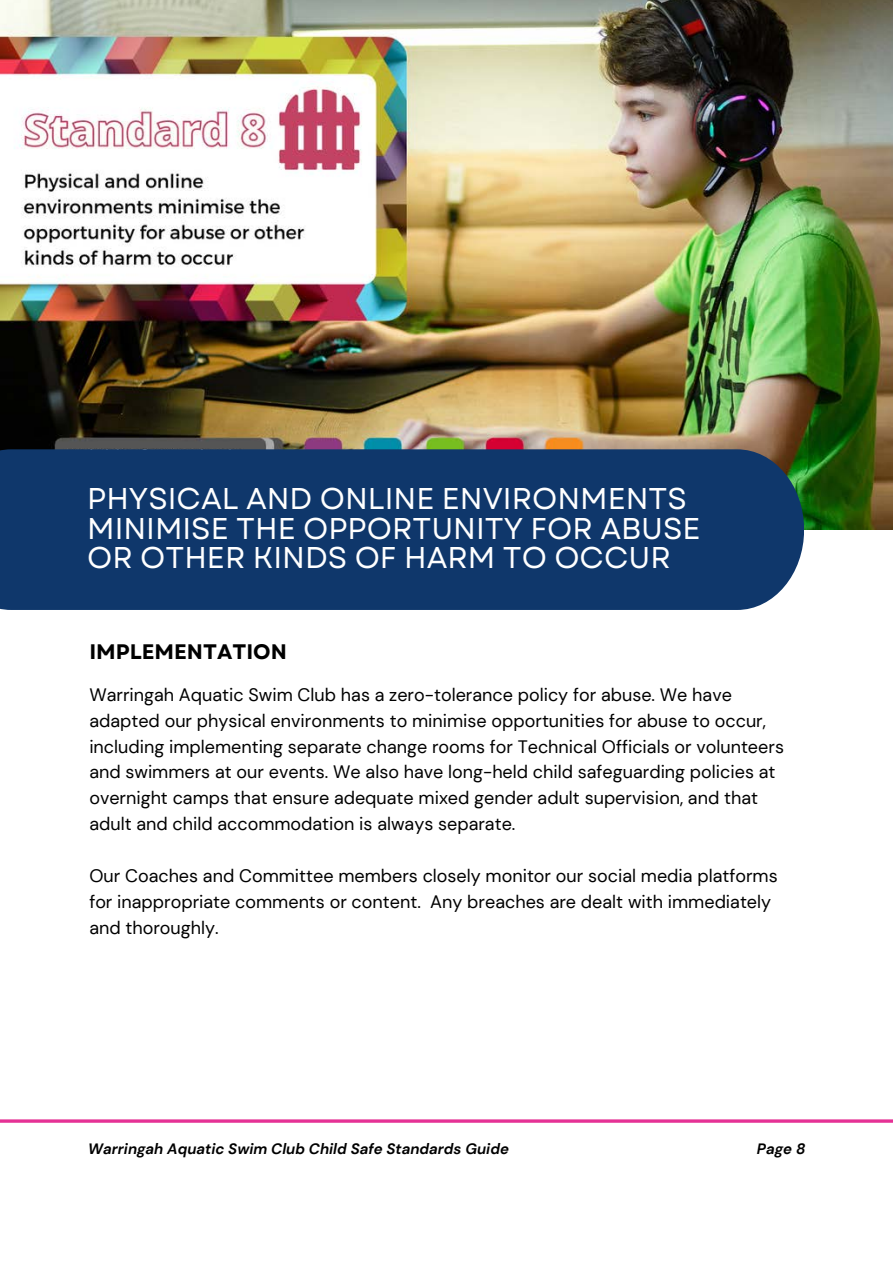
<style>
.page{position:relative;width:893px;height:1264px;background:#fff}
.page>*{position:absolute;margin:0;border:0;box-sizing:border-box;transform-origin:0 0}
.t1{font:30px/29.2px "Garet";color:#fff}
.t2{font:700 21px "Garet";color:#000}
.t3{font:18px/25.8px "DM Sans";color:#000}
.t4{font:italic 700 15px "DM Sans";color:#000}
</style>
<div class="page">
<img style="left:0;top:0;width:892px;height:529px">
<div style="left:0;top:449px;width:803px;height:161px;background:#0f376b"></div>
<hr style="left:0;top:1119px;width:892px;height:3px;background:#e53195">
<h1 class="t1" style="left:87px;top:484px;width:615px">PHYSICAL AND ONLINE ENVIRONMENTS<br>MINIMISE THE OPPORTUNITY FOR ABUSE<br>OR OTHER KINDS OF HARM TO OCCUR</h1>
<p class="t2" style="left:89px;top:636px;width:199px">IMPLEMENTATION</p>
<p class="t3" style="left:89px;top:681px;width:696px">Warringah Aquatic Swim Club has a zero-tolerance policy for abuse. We have adapted our physical environments to minimise opportunities for abuse to occur, including implementing separate change rooms for Technical Officials or volunteers and swimmers at our events. We also have long-held child safeguarding policies at overnight camps that ensure adequate mixed gender adult supervision, and that adult and child accommodation is always separate.</p>
<p class="t3" style="left:89px;top:863px;width:689px">Our Coaches and Committee members closely monitor our social media platforms for inappropriate comments or content. Any breaches are dealt with immediately and thoroughly.</p>
<p class="t4" style="left:88px;top:1139px;width:422px">Warringah Aquatic Swim Club Child Safe Standards Guide</p>
<p class="t4" style="left:756px;top:1139px;width:50px">Page 8</p>
</div>
